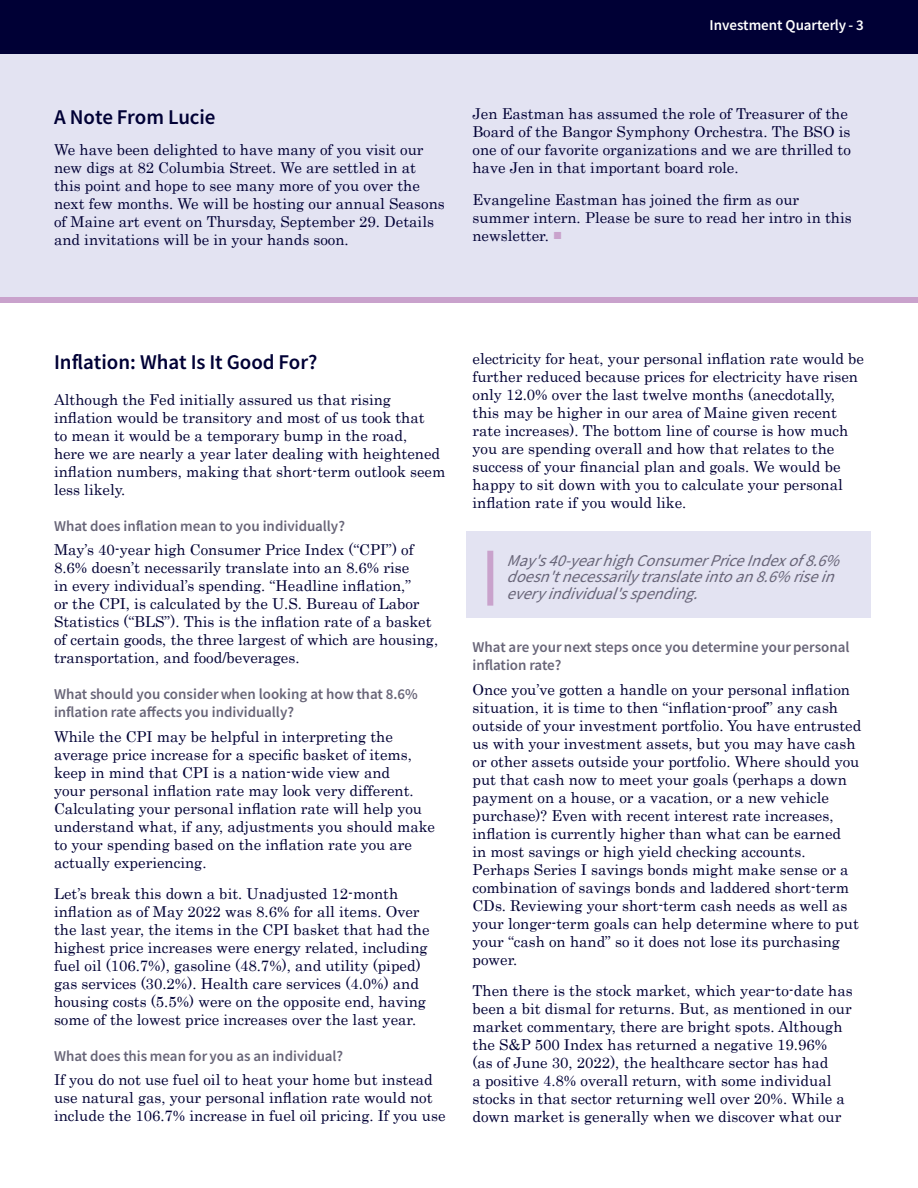
<style>
.page{position:relative;width:918px;height:1188px;background:#fff}
.page>*{position:absolute;margin:0;border:0;box-sizing:border-box;transform-origin:0 0}
.t1{font:21px "Source Sans Variable";color:#000035}
.t2{font:italic 16.5px/16.5px "Source Sans Variable";color:#686578}
.t3{font:15px/18px "Century";color:#000035}
.t4{font:15px/18px "Source Sans Variable";color:#686578}
.t5{font:15px "Source Sans Variable";color:#fff}
.s1{color:#c9a2cc}
</style>
<div class="page">
<div style="left:0;top:0;width:918px;height:54px;background:#000035"></div>
<div style="left:0;top:54px;width:918px;height:243px;background:#e3e3f2"></div>
<div style="left:0;top:297px;width:918px;height:6px;background:#c9a2cc"></div>
<div style="left:466px;top:531px;width:404px;height:87px;background:#e3e3f2"></div>
<div style="left:487px;top:551px;width:6px;height:55px;background:#c9a2cc"></div>
<p class="t5" style="left:710px;top:16px;width:156px">Investment Quarterly - 3</p>
<h1 class="t1" style="left:54px;top:104px;width:163px">A Note From Lucie</h1>
<p class="t3" style="left:54px;top:140px;width:392px">We have been delighted to have many of you visit our new digs at 82 Columbia Street. We are settled in at this point and hope to see many more of you over the next few months. We will be hosting our annual Seasons of Maine art event on Thursday, September 29. Details and invitations will be in your hands soon.</p>
<p class="t3" style="left:472px;top:103px;width:380px">Jen Eastman has assumed the role of Treasurer of the Board of the Bangor Symphony Orchestra. The BSO is one of our favorite organizations and we are thrilled to have Jen in that important board role.</p>
<p class="t3" style="left:472px;top:189px;width:381px">Evangeline Eastman has joined the firm as our summer intern. Please be sure to read her intro in this newsletter. <span class="s1">■</span></p>
<h1 class="t1" style="left:54px;top:349px;width:265px">Inflation: What Is It Good For?</h1>
<p class="t3" style="left:54px;top:389px;width:393px">Although the Fed initially assured us that rising inflation would be transitory and most of us took that<br>to mean it would be a temporary bump in the road,<br>here we are nearly a year later dealing with heightened inflation numbers, making that short-term outlook seem less likely.</p>
<p class="t4" style="left:54px;top:517px;width:293px">What does inflation mean to you individually?</p>
<p class="t3" style="left:54px;top:540px;width:386px">May’s 40-year high Consumer Price Index (“CPI”) of 8.6% doesn’t necessarily translate into an 8.6% rise<br>in every individual’s spending. “Headline inflation,”<br>or the CPI, is calculated by the U.S. Bureau of Labor Statistics (“BLS”). This is the inflation rate of a basket of certain goods, the three largest of which are housing, transportation, and food/beverages.</p>
<p class="t4" style="left:54px;top:685px;width:365px">What should you consider when looking at how that 8.6% inflation rate affects you individually?</p>
<p class="t3" style="left:54px;top:726px;width:383px">While the CPI may be helpful in interpreting the average price increase for a specific basket of items, keep in mind that CPI is a nation-wide view and<br>your personal inflation rate may look very different.<br>Calculating your personal inflation rate will help you understand what, if any, adjustments you should make to your spending based on the inflation rate you are actually experiencing.</p>
<p class="t3" style="left:54px;top:883px;width:377px">Let’s break this down a bit. Unadjusted 12-month inflation as of May 2022 was 8.6% for all items. Over the last year, the items in the CPI basket that had the highest price increases were energy related, including fuel oil (106.7%), gasoline (48.7%), and utility (piped) gas services (30.2%). Health care services (4.0%) and housing costs (5.5%) were on the opposite end, having some of the lowest price increases over the last year.</p>
<p class="t4" style="left:54px;top:1047px;width:291px">What does this mean for you as an individual?</p>
<p class="t3" style="left:54px;top:1070px;width:393px">If you do not use fuel oil to heat your home but instead use natural gas, your personal inflation rate would not include the 106.7% increase in fuel oil pricing. If you use</p>
<p class="t3" style="left:472px;top:349px;width:393px">electricity for heat, your personal inflation rate would be further reduced because prices for electricity have risen only 12.0% over the last twelve months (anecdotally, this may be higher in our area of Maine given recent rate increases). The bottom line of course is how much you are spending overall and how that relates to the success of your financial plan and goals. We would be happy to sit down with you to calculate your personal inflation rate if you would like.</p>
<p class="t2" style="left:507px;top:552px;width:341px">May's40-yearhighConsumerPriceIndexof8.6% doesn'tnecessarilytranslateintoan8.6%risein everyindividual'sspending.</p>
<p class="t4" style="left:472px;top:638px;width:378px">What are your next steps once you determine your personal inflation rate?</p>
<p class="t3" style="left:472px;top:679px;width:390px">Once you’ve gotten a handle on your personal inflation situation, it is time to then “inflation-proof” any cash outside of your investment portfolio. You have entrusted us with your investment assets, but you may have cash or other assets outside your portfolio. Where should you put that cash now to meet your goals (perhaps a down payment on a house, or a vacation, or a new vehicle purchase)? Even with recent interest rate increases, inflation is currently higher than what can be earned<br>in most savings or high yield checking accounts.<br>Perhaps Series I savings bonds might make sense or a combination of savings bonds and laddered short-term CDs. Reviewing your short-term cash needs as well as your longer-term goals can help determine where to put your “cash on hand” so it does not lose its purchasing power.</p>
<p class="t3" style="left:472px;top:980px;width:382px">Then there is the stock market, which year-to-date has been a bit dismal for returns. But, as mentioned in our market commentary, there are bright spots. Although the S&amp;P 500 Index has returned a negative 19.96%<br>(as of June 30, 2022), the healthcare sector has had<br>a positive 4.8% overall return, with some individual stocks in that sector returning well over 20%. While a down market is generally when we discover what our</p>
</div>
